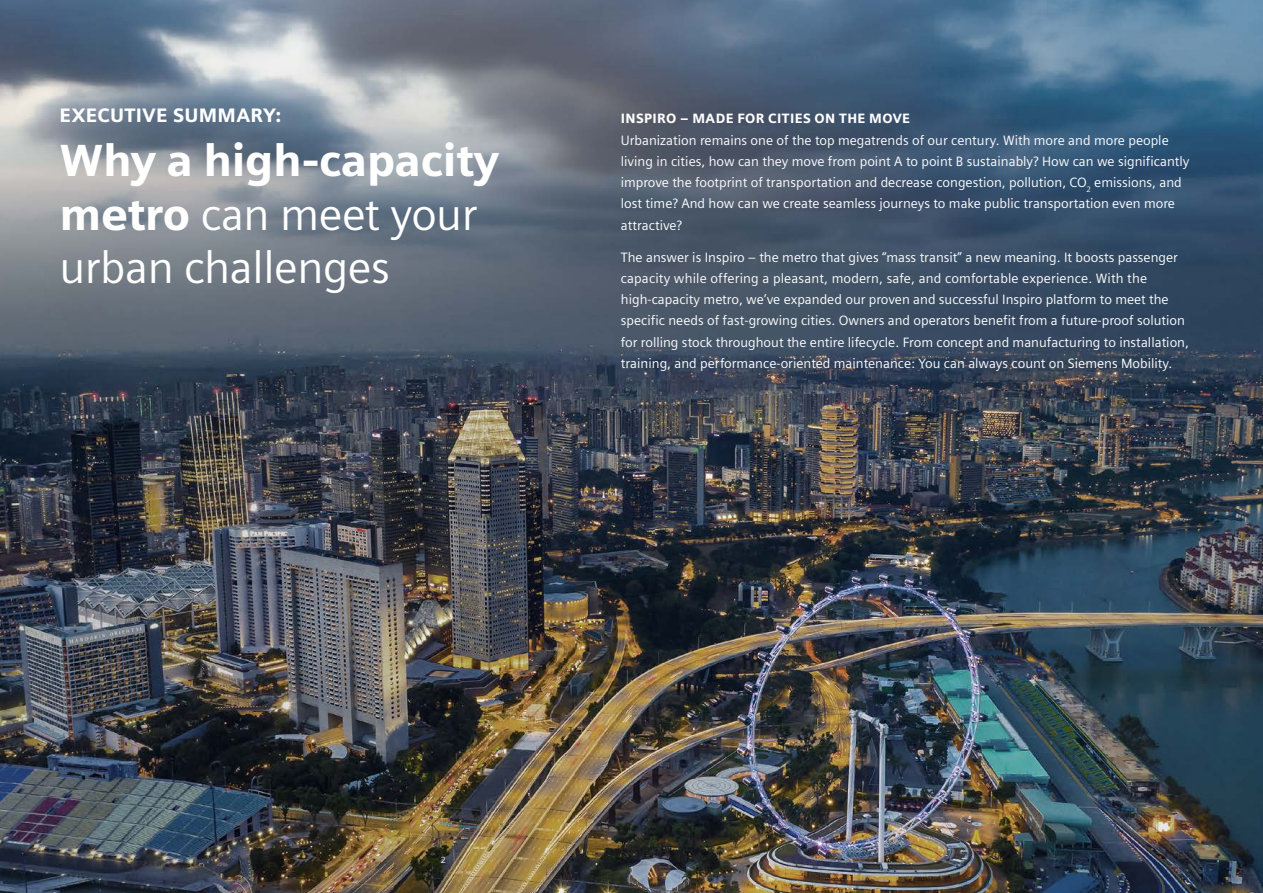
<style>
.page{position:relative;width:1263px;height:893px;background:#fff}
.page>*{position:absolute;margin:0;border:0;box-sizing:border-box;transform-origin:0 0}
.t1{font:45px/53.7px "Siemens Sans";letter-spacing:-.01em;color:#fff}
.t2{font:900 19.5px "Siemens Sans";letter-spacing:.015em;color:#fff}
.t3{font:13.5px/21.3px "Siemens Sans";color:#fff}
.t4{font:900 13.5px "Siemens Sans";letter-spacing:.03em;color:#fff}
.t5{font:9px "Siemens Sans";color:#fff}
.s1{font-weight:900}
</style>
<div class="page">
<img style="left:0;top:0;width:1263px;height:893px">
<h2 class="t2" style="left:60px;top:104px;width:223px">EXECUTIVE SUMMARY:</h2>
<h1 class="t1" style="left:60px;top:134px;width:442px"><span class="s1">Why a high-capacity metro</span> can meet your urban challenges</h1>
<p class="t4" style="left:621px;top:111px;width:291px">INSPIRO – MADE FOR CITIES ON THE MOVE</p>
<p class="t3" style="left:621px;top:129px;width:570px">Urbanization remains one of the top megatrends of our century. With more and more people living in cities, how can they move from point A to point B sustainably? How can we significantly improve the footprint of transportation and decrease congestion, pollution, CO<sub>2</sub> emissions, and lost time? And how can we create seamless journeys to make public transportation even more attractive?</p>
<p class="t3" style="left:621px;top:246px;width:570px">The answer is Inspiro – the metro that gives “mass transit” a new meaning. It boosts passenger capacity while offering a pleasant, modern, safe, and comfortable experience. With the high-capacity metro, we’ve expanded our proven and successful Inspiro platform to meet the specific needs of fast-growing cities. Owners and operators benefit from a future-proof solution for rolling stock throughout the entire lifecycle. From concept and manufacturing to installation, training, and performance-oriented maintenance: You can always count on Siemens Mobility.</p>
<p class="t5" style="left:441px;top:855px;width:6px">2</p>
</div>
